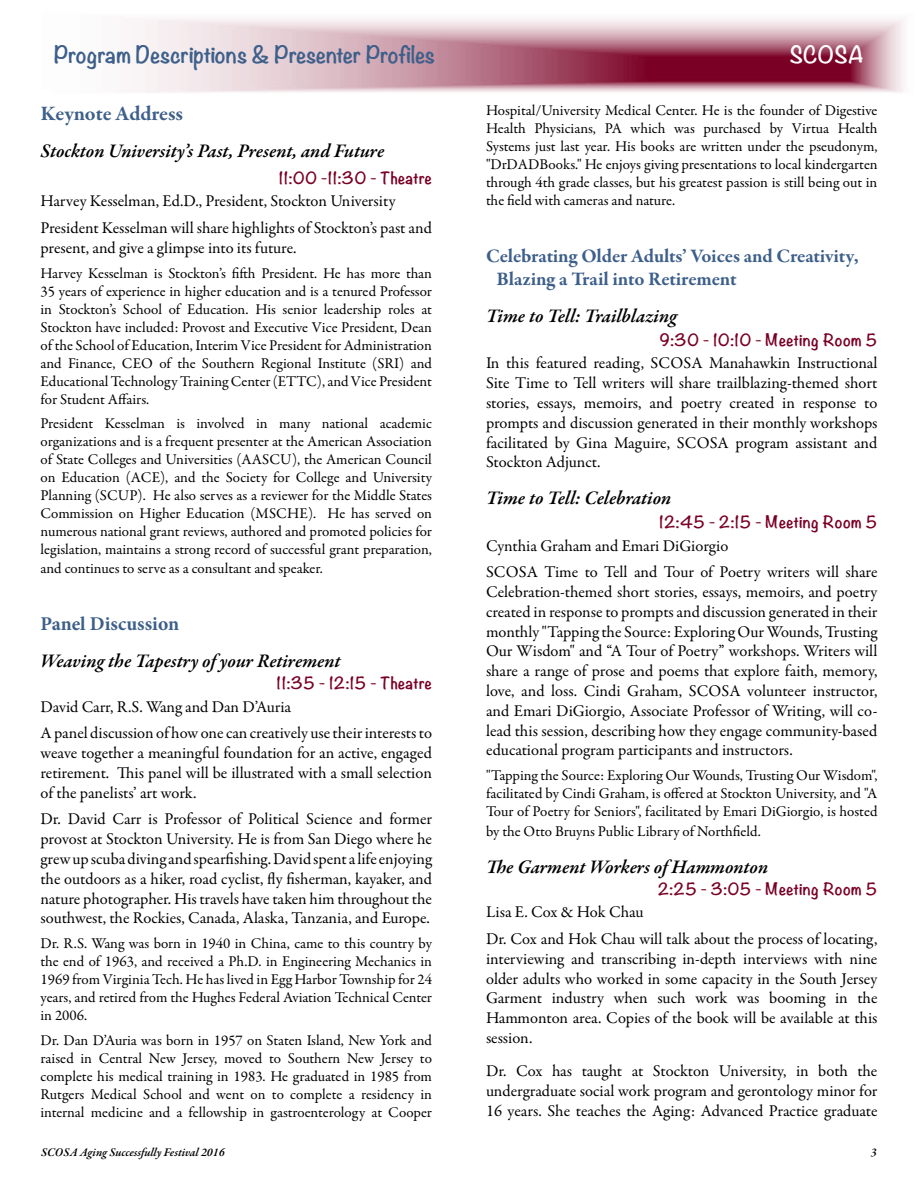
<style>
.page{position:relative;width:918px;height:1188px;background:#fff}
.page>*{position:absolute;margin:0;border:0;box-sizing:border-box;transform-origin:0 0}
.Section_Heading{font:700 21px "Noteworthy";color:#3d5f8a}
.Section_Title{font:700 21px "Garamond Premr Pro";color:#3d5f8a}
.Section_Heading-2{font:700 21px "Noteworthy";color:#fff}
.Presentation_Title{font:italic 600 19.5px "Garamond Premr Pro";letter-spacing:-.005em;color:#000}
.Presentation_Title-2{font:700 19.5px "Garamond Premr Pro";letter-spacing:-.01em;color:#3d5f8a}
.body_text{font:700 19.5px "Minion Pro";color:#3d5f8a}
.Presentation_Descrip{font:16.5px/19.8px "Garamond Premr Pro";letter-spacing:-.005em;color:#000;text-align:justify}
.Profile{font:16.5px/19.8px "Garamond Premr Pro";color:#000;text-align:justify}
.Profile-2{font:15px/18px "Garamond Premr Pro";color:#000;text-align:justify}
.Presentation_Descrip-2{font:15px/18.1px "Garamond Premr Pro";letter-spacing:-.005em;color:#000;text-align:justify}
.Time___Place{font:700 15px "Noteworthy";letter-spacing:.025em;color:#7a0025}
.t1{font:italic 600 12px "Garamond Premr Pro";letter-spacing:-.005em;color:#000}
</style>
<div class="page">
<svg style="left:133px;top:20px;width:771px;height:73px;background:#cb9caa"></svg>
<p class="Section_Heading" style="left:54px;top:36px;width:383px">Program Descriptions &amp; Presenter Profiles</p>
<p class="Section_Heading-2" style="left:790px;top:36px;width:76px">SCOSA</p>
<p class="Section_Title" style="left:40px;top:100px;width:144px">Keynote Address</p>
<p class="Presentation_Title" style="left:40px;top:138px;width:345px">Stockton University’s Past, Present, and Future</p>
<p class="Time___Place" style="left:279px;top:164px;width:155px">11:00 -11:30 - Theatre</p>
<p class="Presentation_Descrip" style="left:40px;top:192px;width:357px">Harvey Kesselman, Ed.D., President, Stockton University</p>
<p class="Presentation_Descrip" style="left:40px;top:218px;width:393px">President Kesselman will share highlights of Stockton’s past and present, and give a glimpse into its future.</p>
<p class="Presentation_Descrip-2" style="left:40px;top:264px;width:393px">Harvey Kesselman is Stockton’s fifth President. He has more than 35 years of experience in higher education and is a tenured Professor in Stockton’s School of Education. His senior leadership roles at Stockton have included: Provost and Executive Vice President, Dean of the School of Education, Interim Vice President for Administration and Finance, CEO of the Southern Regional Institute (SRI) and Educational Technology Training Center (ETTC), and Vice President for Student Affairs.</p>
<p class="Presentation_Descrip-2" style="left:40px;top:415px;width:393px">President Kesselman is involved in many national academic organizations and is a frequent presenter at the American Association of State Colleges and Universities (AASCU), the American Council on Education (ACE), and the Society for College and University Planning (SCUP). He also serves as a reviewer for the Middle States Commission on Higher Education (MSCHE). He has served on numerous national grant reviews, authored and promoted policies for legislation, maintains a strong record of successful grant preparation, and continues to serve as a consultant and speaker.</p>
<p class="body_text" style="left:40px;top:610px;width:140px">Panel Discussion</p>
<p class="Presentation_Title" style="left:40px;top:649px;width:302px">Weaving the Tapestry of your Retirement</p>
<p class="Time___Place" style="left:277px;top:670px;width:157px">11:35 - 12:15 - Theatre</p>
<p class="Presentation_Descrip" style="left:40px;top:697px;width:252px">David Carr, R.S. Wang and Dan D’Auria</p>
<p class="Presentation_Descrip" style="left:40px;top:724px;width:393px">A panel discussion of how one can creatively use their interests to weave together a meaningful foundation for an active, engaged retirement. This panel will be illustrated with a small selection of the panelists’ art work.</p>
<p class="Presentation_Descrip" style="left:40px;top:810px;width:393px">Dr. David Carr is Professor of Political Science and former provost at Stockton University. He is from San Diego where he grew up scuba diving and spearfishing. David spent a life enjoying the outdoors as a hiker, road cyclist, fly fisherman, kayaker, and nature photographer. His travels have taken him throughout the southwest, the Rockies, Canada, Alaska, Tanzania, and Europe.</p>
<p class="Profile-2" style="left:40px;top:935px;width:393px">Dr. R.S. Wang was born in 1940 in China, came to this country by the end of 1963, and received a Ph.D. in Engineering Mechanics in 1969 from Virginia Tech. He has lived in Egg Harbor Township for 24 years, and retired from the Hughes Federal Aviation Technical Center in 2006.</p>
<p class="Profile-2" style="left:40px;top:1031px;width:393px">Dr. Dan D’Auria was born in 1957 on Staten Island, New York and raised in Central New Jersey, moved to Southern New Jersey to complete his medical training in 1983. He graduated in 1985 from Rutgers Medical School and went on to complete a residency in internal medicine and a fellowship in gastroenterology at Cooper</p>
<p class="Profile-2" style="left:486px;top:101px;width:393px">Hospital/University Medical Center. He is the founder of Digestive Health Physicians, PA which was purchased by Virtua Health Systems just last year. His books are written under the pseudonym, "DrDADBooks." He enjoys giving presentations to local kindergarten through 4th grade classes, but his greatest passion is still being out in the field with cameras and nature.</p>
<p class="Presentation_Title-2" style="left:486px;top:244px;width:374px">Celebrating Older Adults’ Voices and Creativity,</p>
<p class="Presentation_Title-2" style="left:496px;top:267px;width:242px">Blazing a Trail into Retirement</p>
<p class="Presentation_Title" style="left:486px;top:304px;width:193px">Time to Tell: Trailblazing</p>
<p class="Time___Place" style="left:660px;top:326px;width:219px">9:30 - 10:10 - Meeting Room 5</p>
<p class="Presentation_Descrip" style="left:486px;top:354px;width:393px">In this featured reading, SCOSA Manahawkin Instructional Site Time to Tell writers will share trailblazing-themed short stories, essays, memoirs, and poetry created in response to prompts and discussion generated in their monthly workshops facilitated by Gina Maguire, SCOSA program assistant and Stockton Adjunct.</p>
<p class="Presentation_Title" style="left:486px;top:486px;width:187px">Time to Tell: Celebration</p>
<p class="Time___Place" style="left:659px;top:509px;width:220px">12:45 - 2:15 - Meeting Room 5</p>
<p class="Presentation_Descrip" style="left:486px;top:536px;width:244px">Cynthia Graham and Emari DiGiorgio</p>
<p class="Presentation_Descrip" style="left:486px;top:563px;width:393px">SCOSA Time to Tell and Tour of Poetry writers will share Celebration-themed short stories, essays, memoirs, and poetry created in response to prompts and discussion generated in their monthly "Tapping the Source: Exploring Our Wounds, Trusting Our Wisdom" and “A Tour of Poetry” workshops. Writers will share a range of prose and poems that explore faith, memory, love, and loss. Cindi Graham, SCOSA volunteer instructor, and Emari DiGiorgio, Associate Professor of Writing, will co&shy;lead this session, describing how they engage community-based educational program participants and instructors.</p>
<p class="Profile-2" style="left:486px;top:767px;width:393px">"Tapping the Source: Exploring Our Wounds, Trusting Our Wisdom", facilitated by Cindi Graham, is offered at Stockton University, and "A Tour of Poetry for Seniors", facilitated by Emari DiGiorgio, is hosted</p>
<p class="Profile-2" style="left:486px;top:823px;width:276px">by the Otto Bruyns Public Library of Northfield.</p>
<p class="Presentation_Title" style="left:486px;top:855px;width:284px">The Garment Workers of Hammonton</p>
<p class="Time___Place" style="left:658px;top:875px;width:221px">2:25 - 3:05 - Meeting Room 5</p>
<p class="Presentation_Descrip" style="left:486px;top:903px;width:159px">Lisa E. Cox &amp; Hok Chau</p>
<p class="Profile" style="left:486px;top:929px;width:393px">Dr. Cox and Hok Chau will talk about the process of locating, interviewing and transcribing in-depth interviews with nine older adults who worked in some capacity in the South Jersey Garment industry when such work was booming in the Hammonton area. Copies of the book will be available at this session.</p>
<p class="Profile" style="left:486px;top:1062px;width:393px">Dr. Cox has taught at Stockton University, in both the undergraduate social work program and gerontology minor for 16 years. She teaches the Aging: Advanced Practice graduate</p>
<p class="t1" style="left:41px;top:1145px;width:185px">SCOSA Aging Successfully Festival 2016</p>
<p class="t1" style="left:871px;top:1145px;width:7px">3</p>
</div>
